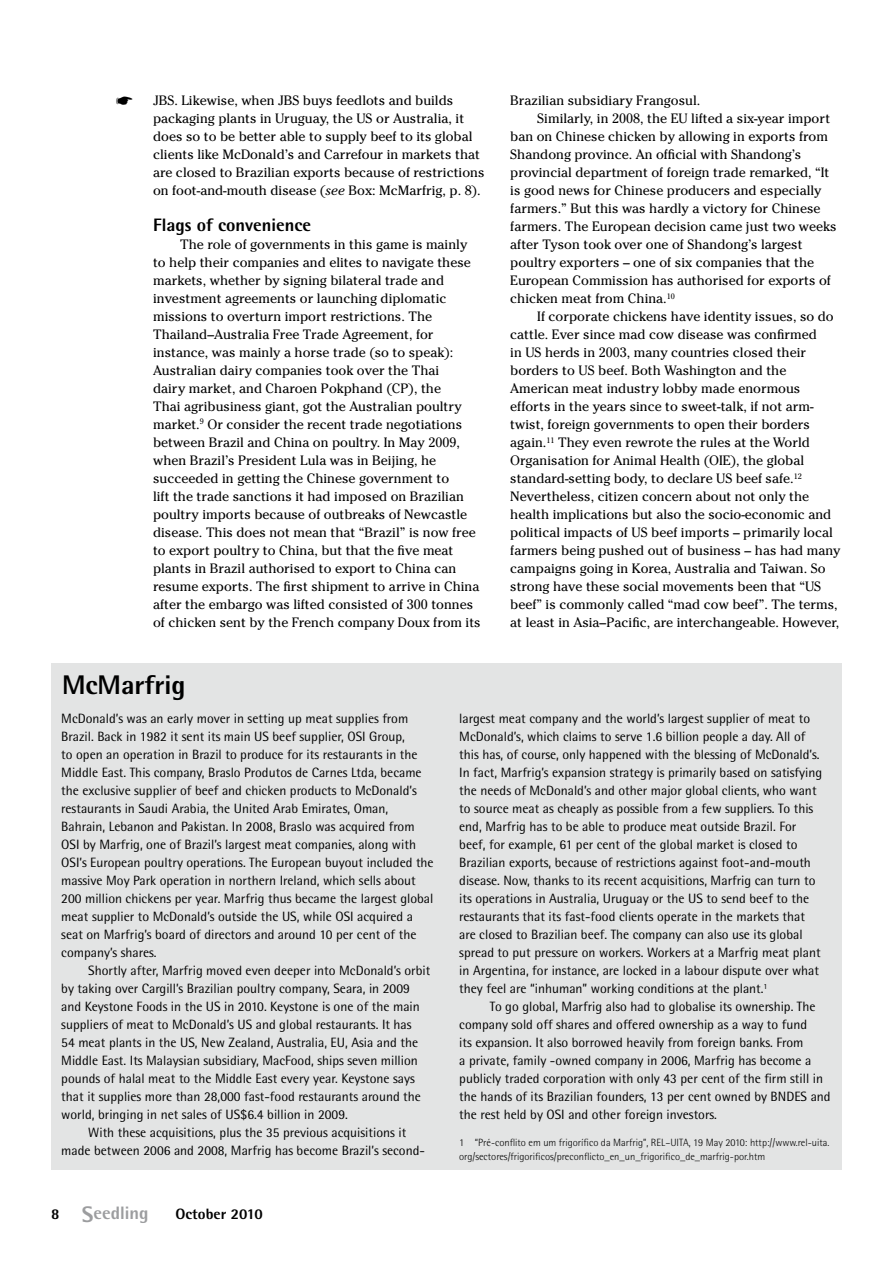
<style>
.page{position:relative;width:893px;height:1263px;background:#fff}
.page>*{position:absolute;margin:0;border:0;box-sizing:border-box;transform-origin:0 0}
.t1{font:800 27px "AT Rotis Semi Sans";color:#000}
.t2{font:800 18px "AT Rotis Semi Sans";color:#000}
.t3{font:800 18px "AT Rotis Semi Sans";color:#9c9d9f}
.t4{font:800 15px "AT Rotis Semi Sans";color:#000}
.t5{font:13.5px/18px "AT Rotis Semi Sans";color:#000}
.t6{font:13.5px/18px "Cheltenham";color:#000}
.t7{font:300 10.5px/13.5px "AT Rotis Semi Sans";color:#000}
.s1{font-style:italic}
.s2{font-size:22.5px}
</style>
<div class="page">
<div style="left:51px;top:663px;width:791px;height:506px;background:#e3e4e4"></div>
<p class="t6" style="left:153px;top:91px;width:333px">JBS. Likewise, when JBS buys feedlots and builds packaging plants in Uruguay, the US or Australia, it does so to be better able to supply beef to its global clients like McDonald’s and Carrefour in markets that are closed to Brazilian exports because of restrictions on foot-and-mouth disease (<span class="s1">see</span> Box: McMarfrig, p. 8).</p>
<h2 class="t2" style="left:153px;top:213px;width:160px">Flags of convenience</h2>
<p class="t6" style="left:153px;top:235px;width:329px;text-indent:27px">The role of governments in this game is mainly to help their companies and elites to navigate these markets, whether by signing bilateral trade and investment agreements or launching diplomatic missions to overturn import restrictions. The Thailand–Australia Free Trade Agreement, for instance, was mainly a horse trade (so to speak):<br>Australian dairy companies took over the Thai<br>dairy market, and Charoen Pokphand (CP), the<br>Thai agribusiness giant, got the Australian poultry market.<sup>9</sup> Or consider the recent trade negotiations between Brazil and China on poultry. In May 2009, when Brazil’s President Lula was in Beijing, he succeeded in getting the Chinese government to<br>lift the trade sanctions it had imposed on Brazilian poultry imports because of outbreaks of Newcastle disease. This does not mean that “Brazil” is now free to export poultry to China, but that the five meat plants in Brazil authorised to export to China can resume exports. The first shipment to arrive in China after the embargo was lifted consisted of 300 tonnes of chicken sent by the French company Doux from its</p>
<h1 class="t1" style="left:62px;top:668px;width:125px">McMarfrig</h1>
<p class="t6" style="left:510px;top:92px;width:192px">Brazilian subsidiary Frangosul.</p>
<p class="t6" style="left:537px;top:110px;width:294px">Similarly, in 2008, the EU lifted a six-year import</p>
<p class="t6" style="left:510px;top:128px;width:319px">ban on Chinese chicken by allowing in exports from</p>
<p class="t6" style="left:510px;top:146px;width:292px">Shandong province. An official with Shandong’s</p>
<p class="t6" style="left:510px;top:164px;width:321px">provincial department of foreign trade remarked, “It</p>
<p class="t6" style="left:510px;top:182px;width:313px">is good news for Chinese producers and especially</p>
<p class="t6" style="left:510px;top:200px;width:312px">farmers.” But this was hardly a victory for Chinese</p>
<p class="t6" style="left:510px;top:218px;width:328px">farmers. The European decision came just two weeks</p>
<p class="t6" style="left:510px;top:236px;width:294px">after Tyson took over one of Shandong’s largest</p>
<p class="t6" style="left:510px;top:254px;width:305px">poultry exporters – one of six companies that the</p>
<p class="t6" style="left:510px;top:272px;width:322px">European Commission has authorised for exports of</p>
<p class="t6" style="left:510px;top:290px;width:166px">chicken meat from China.<sup>10</sup></p>
<p class="t6" style="left:537px;top:308px;width:298px">If corporate chickens have identity issues, so do</p>
<p class="t6" style="left:510px;top:326px;width:308px">cattle. Ever since mad cow disease was confirmed</p>
<p class="t6" style="left:510px;top:344px;width:297px">in US herds in 2003, many countries closed their</p>
<p class="t6" style="left:510px;top:362px;width:278px">borders to US beef. Both Washington and the</p>
<p class="t6" style="left:510px;top:380px;width:292px">American meat industry lobby made enormous</p>
<p class="t6" style="left:510px;top:398px;width:305px">efforts in the years since to sweet-talk, if not arm-</p>
<p class="t6" style="left:510px;top:416px;width:301px">twist, foreign governments to open their borders</p>
<p class="t6" style="left:510px;top:434px;width:301px">again.<sup>11</sup> They even rewrote the rules at the World</p>
<p class="t6" style="left:510px;top:452px;width:295px">Organisation for Animal Health (OIE), the global</p>
<p class="t6" style="left:510px;top:470px;width:293px">standard-setting body, to declare US beef safe.<sup>12</sup></p>
<p class="t6" style="left:510px;top:488px;width:300px">Nevertheless, citizen concern about not only the</p>
<p class="t6" style="left:510px;top:506px;width:323px">health implications but also the socio-economic and</p>
<p class="t6" style="left:510px;top:524px;width:324px">political impacts of US beef imports – primarily local</p>
<p class="t6" style="left:510px;top:542px;width:332px">farmers being pushed out of business – has had many</p>
<p class="t6" style="left:510px;top:560px;width:317px">campaigns going in Korea, Australia and Taiwan. So</p>
<p class="t6" style="left:510px;top:578px;width:312px">strong have these social movements been that “US</p>
<p class="t6" style="left:510px;top:596px;width:329px">beef” is commonly called “mad cow beef”. The terms,</p>
<p class="t6" style="left:510px;top:614px;width:331px">at least in Asia–Pacific, are interchangeable. However,</p>
<p class="t5" style="left:61px;top:710px;width:374px">McDonald’s was an early mover in setting up meat supplies from Brazil. Back in 1982 it sent its main US beef supplier, OSI Group,<br>to open an operation in Brazil to produce for its restaurants in the Middle East. This company, Braslo Produtos de Carnes Ltda, became the exclusive supplier of beef and chicken products to McDonald’s restaurants in Saudi Arabia, the United Arab Emirates, Oman, Bahrain, Lebanon and Pakistan. In 2008, Braslo was acquired from OSI by Marfrig, one of Brazil’s largest meat companies, along with OSI’s European poultry operations. The European buyout included the massive Moy Park operation in northern Ireland, which sells about 200 million chickens per year. Marfrig thus became the largest global meat supplier to McDonald’s outside the US, while OSI acquired a seat on Marfrig’s board of directors and around 10 per cent of the company’s shares.</p>
<p class="t5" style="left:88px;top:962px;width:344px">Shortly after, Marfrig moved even deeper into McDonald’s orbit</p>
<p class="t5" style="left:61px;top:980px;width:350px">by taking over Cargill’s Brazilian poultry company, Seara, in 2009</p>
<p class="t5" style="left:61px;top:998px;width:360px">and Keystone Foods in the US in 2010. Keystone is one of the main</p>
<p class="t5" style="left:61px;top:1016px;width:352px">suppliers of meat to McDonald’s US and global restaurants. It has</p>
<p class="t5" style="left:61px;top:1034px;width:358px">54 meat plants in the US, New Zealand, Australia, EU, Asia and the</p>
<p class="t5" style="left:61px;top:1052px;width:358px">Middle East. Its Malaysian subsidiary, MacFood, ships seven million</p>
<p class="t5" style="left:61px;top:1070px;width:355px">pounds of halal meat to the Middle East every year. Keystone says</p>
<p class="t5" style="left:61px;top:1088px;width:361px">that it supplies more than 28,000 fast-food restaurants around the</p>
<p class="t5" style="left:61px;top:1106px;width:288px">world, bringing in net sales of US$6.4 billion in 2009.</p>
<p class="t5" style="left:88px;top:1124px;width:319px">With these acquisitions, plus the 35 previous acquisitions it</p>
<p class="t5" style="left:61px;top:1142px;width:365px">made between 2006 and 2008, Marfrig has become Brazil’s second-</p>
<h2 class="t3" style="left:82px;top:1201px;width:68px"><span class="s2">S</span>eedling</h2>
<p class="t4" style="left:176px;top:1204px;width:89px">October 2010</p>
<p class="t5" style="left:459px;top:710px;width:365px">largest meat company and the world’s largest supplier of meat to McDonald’s, which claims to serve 1.6 billion people a day. All of this has, of course, only happened with the blessing of McDonald’s.<br>In fact, Marfrig’s expansion strategy is primarily based on satisfying the needs of McDonald’s and other major global clients, who want to source meat as cheaply as possible from a few suppliers. To this end, Marfrig has to be able to produce meat outside Brazil. For beef, for example, 61 per cent of the global market is closed to Brazilian exports, because of restrictions against foot-and-mouth disease. Now, thanks to its recent acquisitions, Marfrig can turn to its operations in Australia, Uruguay or the US to send beef to the restaurants that its fast-food clients operate in the markets that are closed to Brazilian beef. The company can also use its global spread to put pressure on workers. Workers at a Marfrig meat plant in Argentina, for instance, are locked in a labour dispute over what they feel are “inhuman” working conditions at the plant.<sup>1</sup></p>
<p class="t5" style="left:459px;top:998px;width:373px;text-indent:31px">To go global, Marfrig also had to globalise its ownership. The company sold off shares and offered ownership as a way to fund<br>its expansion. It also borrowed heavily from foreign banks. From<br>a private, family -owned company in 2006, Marfrig has become a publicly traded corporation with only 43 per cent of the firm still in the hands of its Brazilian founders, 13 per cent owned by BNDES and the rest held by OSI and other foreign investors.</p>
<p class="t7" style="left:459px;top:1136px;width:372px">1 “Pré-conflito em um frigorífico da Marfrig”, REL–UITA, 19 May 2010: http://www.rel-uita. org/sectores/frigorificos/preconflicto_en_un_frigorifico_de_marfrig-por.htm</p>
</div>
